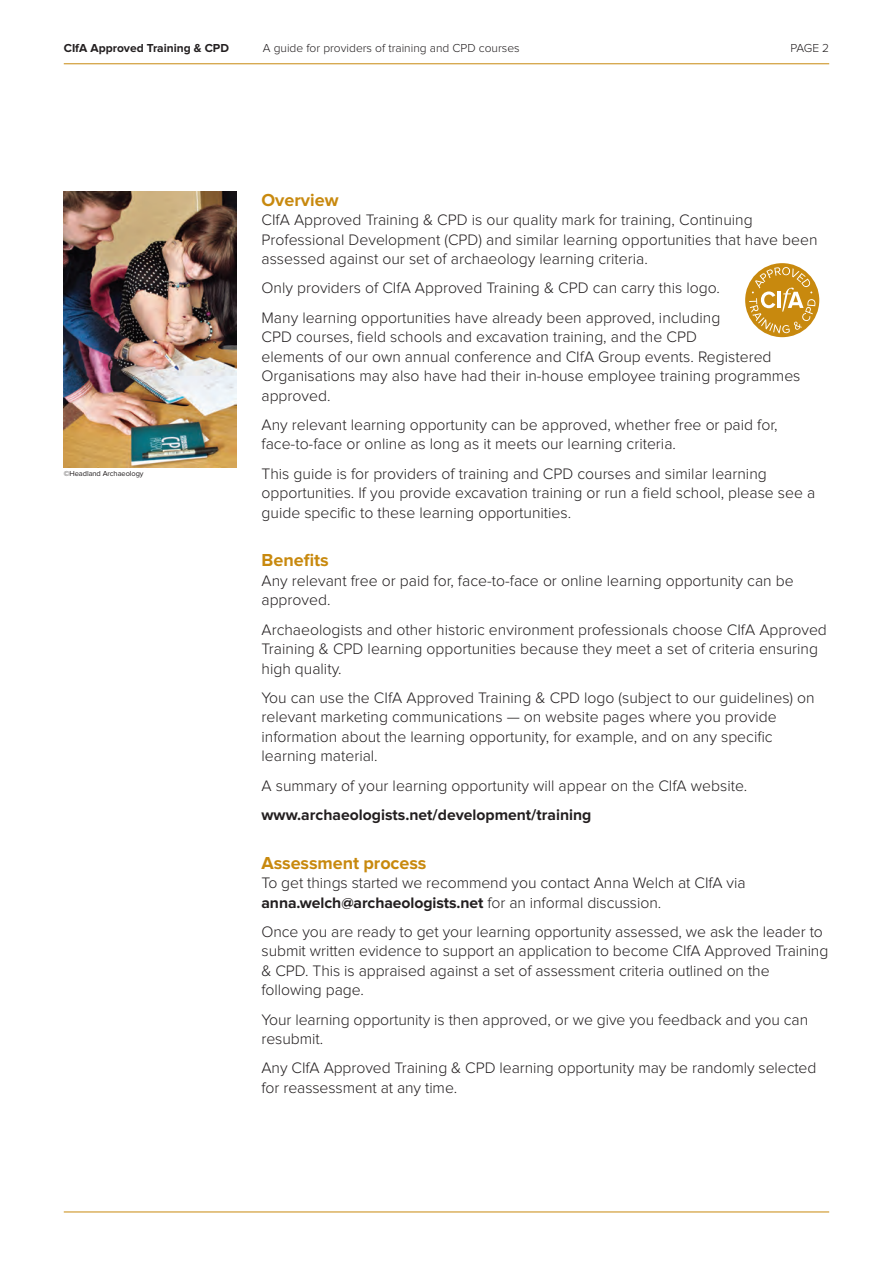
<style>
.page{position:relative;width:893px;height:1263px;background:#fff}
.page>*{position:absolute;margin:0;border:0;box-sizing:border-box;transform-origin:0 0}
.t1{font:700 18px "Proxima Nova";letter-spacing:-.005em;color:#c8890e}
.t2{font:300 15.75px/19.5px "Proxima Nova";color:#231f20}
.t3{font:700 15.75px "Proxima Nova";color:#231f20}
.t4{font:300 12px "Proxima Nova";color:#231f20}
.t5{font:700 12px "Proxima Nova";color:#231f20}
.t6{font:7.5px "Proxima Nova";letter-spacing:-.01em;color:#231f20}
.s1{font-weight:700}
</style>
<div class="page">
<hr style="left:64px;top:63px;width:765px;height:1px;background:#c8890e">
<hr style="left:64px;top:1211px;width:765px;height:1px;background:#c8890e">
<img style="left:64px;top:191px;width:172px;height:277px">
<div style="left:745px;top:263px;width:74px;height:74px;background:#c8890e;border-radius:50%"></div>
<svg style="left:749px;top:267px;width:67px;height:66px"></svg>
<p class="t5" style="left:64px;top:44px;width:167px">CIfA Approved Training &amp; CPD</p>
<p class="t4" style="left:263px;top:44px;width:258px">A guide for providers of training and CPD courses</p>
<p class="t4" style="left:791px;top:44px;width:40px">PAGE 2</p>
<p class="t6" style="left:64px;top:471px;width:81px">©Headland Archaeology</p>
<p class="t1" style="left:261px;top:194px;width:79px">Overview</p>
<p class="t2" style="left:261px;top:212px;width:558px">CIfA Approved Training &amp; CPD is our quality mark for training, Continuing<br>Professional Development (CPD) and similar learning opportunities that have been assessed against our set of archaeology learning criteria.</p>
<p class="t2" style="left:261px;top:275px;width:460px;line-height:29.2px">Only providers of CIfA Approved Training &amp; CPD can carry this logo.<br>Many learning opportunities have already been approved, including</p>
<p class="t2" style="left:261px;top:328px;width:540px">CPD courses, field schools and excavation training, and the CPD<br>elements of our own annual conference and CIfA Group events. Registered Organisations may also have had their in-house employee training programmes approved.</p>
<p class="t2" style="left:261px;top:416px;width:518px">Any relevant learning opportunity can be approved, whether free or paid for, face-to-face or online as long as it meets our learning criteria.</p>
<p class="t2" style="left:261px;top:465px;width:555px">This guide is for providers of training and CPD courses and similar learning opportunities. If you provide excavation training or run a field school, please see a guide specific to these learning opportunities.</p>
<p class="t1" style="left:261px;top:554px;width:69px">Benefits</p>
<p class="t2" style="left:261px;top:572px;width:534px">Any relevant free or paid for, face-to-face or online learning opportunity can be approved.</p>
<p class="t2" style="left:261px;top:621px;width:567px">Archaeologists and other historic environment professionals choose CIfA Approved<br>Training &amp; CPD learning opportunities because they meet a set of criteria ensuring high quality.</p>
<p class="t2" style="left:261px;top:689px;width:555px">You can use the CIfA Approved Training &amp; CPD logo (subject to our guidelines) on relevant marketing communications — on website pages where you provide information about the learning opportunity, for example, and on any specific learning material.</p>
<p class="t2" style="left:261px;top:777px;width:487px">A summary of your learning opportunity will appear on the CIfA website.</p>
<p class="t3" style="left:261px;top:809px;width:331px">www.archaeologists.net/development/training</p>
<p class="t1" style="left:261px;top:857px;width:166px">Assessment process</p>
<p class="t2" style="left:261px;top:875px;width:486px">To get things started we recommend you contact Anna Welch at CIfA via <span class="s1">anna.welch@archaeologists.net</span> for an informal discussion.</p>
<p class="t2" style="left:261px;top:923px;width:568px">Once you are ready to get your learning opportunity assessed, we ask the leader to submit written evidence to support an application to become CIfA Approved Training &amp; CPD. This is appraised against a set of assessment criteria outlined on the following page.</p>
<p class="t2" style="left:261px;top:1011px;width:548px">Your learning opportunity is then approved, or we give you feedback and you can resubmit.</p>
<p class="t2" style="left:261px;top:1060px;width:556px">Any CIfA Approved Training &amp; CPD learning opportunity may be randomly selected for reassessment at any time.</p>
</div>
